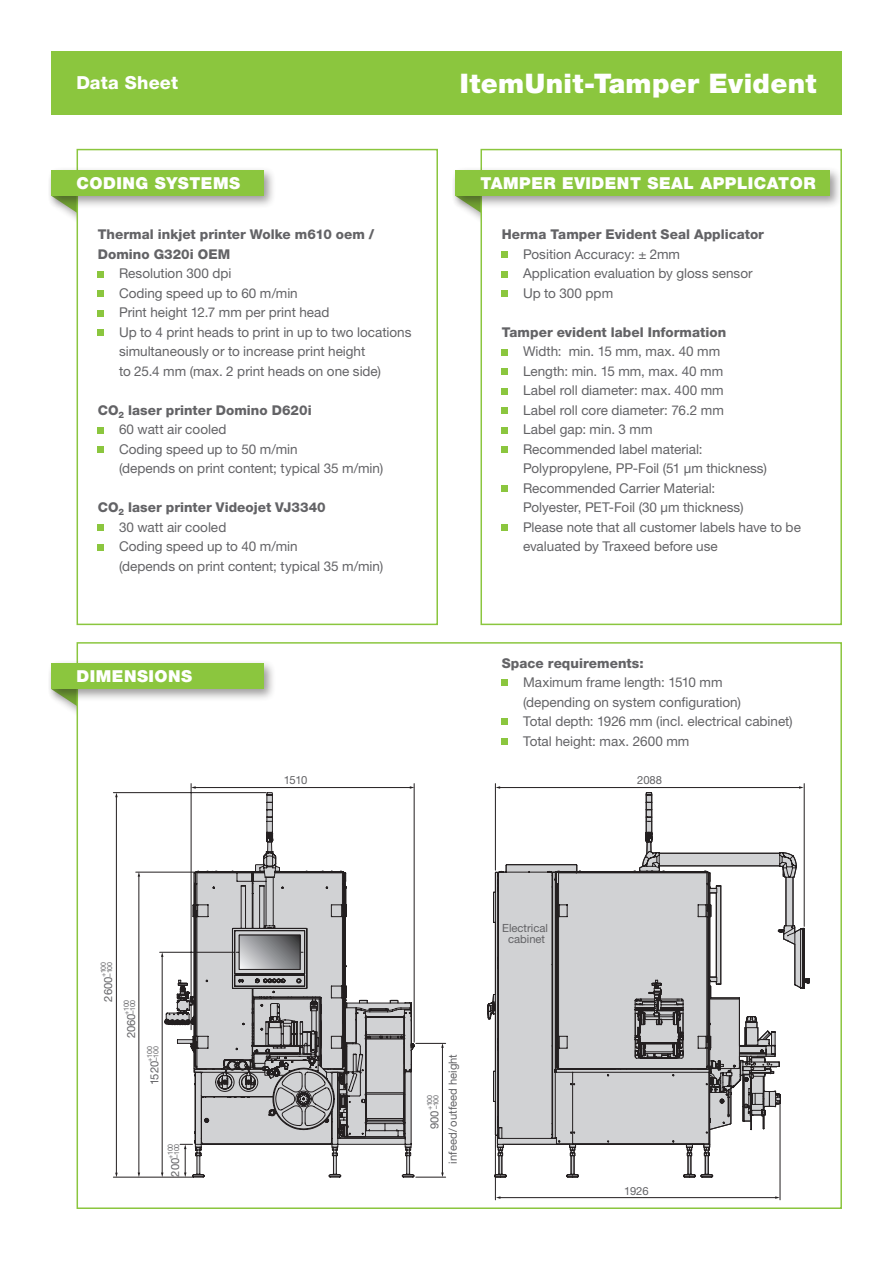
<style>
.page{position:relative;width:893px;height:1263px;background:#fff}
.page>*{position:absolute;margin:0;border:0;box-sizing:border-box;transform-origin:0 0}
.t1{font:900 27px "Helvetica Neue LT Pro";letter-spacing:.015em;color:#fff}
.t2{font:800 18px "Helvetica Neue LT Pro";letter-spacing:.01em;color:#fff}
.t3{font:900 16.5px "Helvetica Neue LT Pro";letter-spacing:.03em;color:#fff}
.t4{font:13.5px/19.5px "Helvetica Neue LT Pro";color:#636366}
.t5{font:800 13.5px/19.5px "Helvetica Neue LT Pro";letter-spacing:.005em;color:#636366}
.t6{font:11.25px/11.2px "Helvetica Neue LT Pro";color:#636366;text-align:center}
.t7{font:7.05px/6.3px "Helvetica Neue LT Pro";letter-spacing:-.05em;color:#636366;text-align:right}
.s1{font-weight:800}
.s2{font-size:7.05px}
.s3{font-size:11.25px}
</style>
<div class="page">
<svg style="left:60px;top:702px;width:17px;height:13px"></svg>
<svg style="left:193px;top:864px;width:221px;height:314px"></svg>
<svg style="left:348px;top:872px;width:98px;height:306px"></svg>
<hr style="left:495px;top:784px;width:1px;height:86px;background:#231f20">
<hr style="left:804px;top:784px;width:1px;height:142px;background:#231f20">
<svg style="left:487px;top:786px;width:323px;height:392px"></svg>
<hr style="left:416px;top:1043px;width:30px;height:1px;background:#231f20">
<hr style="left:160px;top:952px;width:74px;height:1px;background:#231f20">
<hr style="left:113px;top:792px;width:153px;height:1px;background:#231f20">
<hr style="left:416px;top:1177px;width:30px;height:1px;background:#231f20">
<hr style="left:113px;top:1177px;width:80px;height:1px;background:#231f20">
<hr style="left:191px;top:784px;width:1px;height:246px;background:#231f20">
<hr style="left:414px;top:784px;width:1px;height:258px;background:#231f20">
<svg style="left:180px;top:1144px;width:12px;height:33px"></svg>
<hr style="left:162px;top:956px;width:1px;height:217px;background:#231f20">
<hr style="left:116px;top:796px;width:1px;height:377px;background:#231f20">
<hr style="left:136px;top:872px;width:59px;height:1px;background:#231f20">
<hr style="left:139px;top:876px;width:1px;height:297px;background:#231f20">
<hr style="left:442px;top:1047px;width:1px;height:126px;background:#231f20">
<svg style="left:441px;top:1043px;width:3px;height:5px"></svg>
<svg style="left:441px;top:1172px;width:3px;height:5px"></svg>
<hr style="left:195px;top:787px;width:216px;height:1px;background:#231f20">
<svg style="left:161px;top:786px;width:187px;height:351px"></svg>
<hr style="left:500px;top:1197px;width:276px;height:1px;background:#231f20">
<svg style="left:775px;top:1196px;width:5px;height:3px"></svg>
<hr style="left:495px;top:1136px;width:1px;height:64px;background:#231f20">
<hr style="left:780px;top:1104px;width:1px;height:96px;background:#231f20">
<svg style="left:463px;top:208px;width:17px;height:11px"></svg>
<div style="left:480px;top:149px;width:362px;height:476px;background:#fff;border:2px solid #8bc63e"></div>
<div style="left:451px;top:166px;width:391px;height:42px;background:#231f20;opacity:.45"></div>
<div style="left:455px;top:170px;width:374px;height:26px;background:#8bc63e"></div>
<svg style="left:59px;top:208px;width:18px;height:14px"></svg>
<div style="left:77px;top:149px;width:361px;height:476px;background:#fff;border:2px solid #8bc63e"></div>
<div style="left:47px;top:166px;width:230px;height:42px;background:#231f20;opacity:.45"></div>
<div style="left:51px;top:170px;width:213px;height:26px;background:#8bc63e"></div>
<div style="left:47px;top:660px;width:230px;height:42px;background:#231f20;opacity:.45"></div>
<div style="left:51px;top:663px;width:213px;height:26px;background:#8bc63e"></div>
<div style="left:51px;top:51px;width:791px;height:64px;background:#8bc63e"></div>
<svg style="left:98px;top:271px;width:6px;height:6px"></svg>
<div style="left:98px;top:290px;width:6px;height:7px;background:#8bc63e"></div>
<svg style="left:98px;top:310px;width:6px;height:6px"></svg>
<div style="left:98px;top:329px;width:6px;height:7px;background:#8bc63e"></div>
<svg style="left:98px;top:427px;width:6px;height:6px"></svg>
<div style="left:98px;top:446px;width:6px;height:7px;background:#8bc63e"></div>
<div style="left:98px;top:524px;width:6px;height:7px;background:#8bc63e"></div>
<svg style="left:98px;top:544px;width:6px;height:6px"></svg>
<div style="left:502px;top:251px;width:6px;height:7px;background:#8bc63e"></div>
<svg style="left:502px;top:271px;width:6px;height:6px"></svg>
<div style="left:502px;top:290px;width:6px;height:7px;background:#8bc63e"></div>
<svg style="left:502px;top:349px;width:6px;height:6px"></svg>
<div style="left:502px;top:368px;width:6px;height:7px;background:#8bc63e"></div>
<svg style="left:502px;top:388px;width:6px;height:6px"></svg>
<div style="left:502px;top:407px;width:6px;height:7px;background:#8bc63e"></div>
<svg style="left:502px;top:427px;width:6px;height:6px"></svg>
<div style="left:502px;top:446px;width:6px;height:7px;background:#8bc63e"></div>
<div style="left:502px;top:485px;width:6px;height:7px;background:#8bc63e"></div>
<div style="left:502px;top:524px;width:6px;height:7px;background:#8bc63e"></div>
<svg style="left:502px;top:680px;width:6px;height:6px"></svg>
<svg style="left:502px;top:719px;width:6px;height:6px"></svg>
<div style="left:502px;top:738px;width:6px;height:7px;background:#8bc63e"></div>
<h2 class="t2" style="left:77px;top:72px;width:103px">Data Sheet</h2>
<h1 class="t1" style="left:460px;top:67px;width:358px">ITEMUNIT-TAMPER EVIDENT</h1>
<p class="t3" style="left:77px;top:173px;width:114px">CODING SYSTE</p>
<p class="t3" style="left:213px;top:173px;width:28px">MS</p>
<p class="t3" style="left:480px;top:173px;width:180px">TAMPER EVIDENT SEA</p>
<p class="t3" style="left:683px;top:173px;width:129px">L APPLICATOR</p>
<p class="t5" style="left:98px;top:225px;width:278px">Thermal inkjet printer Wolke m610 oem /<br>Domino G320i OEM</p>
<p class="t4" style="left:119px;top:264px;width:294px">Resolution 300 dpi<br>Coding speed up to 60 m/min<br>Print height 12.7 mm per print head<br>Up to 4 print heads to print in up to two locations simultaneously or to increase print height<br>to 25.4 mm (max. 2 print heads on one side)</p>
<p class="t4" style="left:119px;top:400px;width:266px;text-indent:-21px"><span class="s1">CO</span><sub>2</sub> <span class="s1">laser printer Domino D620i<br></span>60 watt air cooled<br>Coding speed up to 50 m/min<br>(depends on print content; typical 35 m/min)</p>
<p class="t4" style="left:119px;top:498px;width:266px;text-indent:-21px"><span class="s1">CO</span><sub>2</sub> <span class="s1">laser printer Videojet VJ3340<br></span>30 watt air cooled<br>Coding speed up to 40 m/min<br>(depends on print content; typical 35 m/min)</p>
<p class="t3" style="left:77px;top:666px;width:117px">DIMENSIONS</p>
<p class="t6" style="left:284px;top:774px;width:25px">1510</p>
<p class="t5" style="left:502px;top:225px;width:264px">Herma Tamper Evident Seal Applicator</p>
<p class="t4" style="left:523px;top:244px;width:231px">Position Accuracy: ± 2mm<br>Application evaluation by gloss sensor<br>Up to 300 ppm</p>
<p class="t5" style="left:502px;top:322px;width:226px">Tamper evident label Information</p>
<p class="t4" style="left:523px;top:342px;width:279px">Width: min. 15 mm, max. 40 mm<br>Length: min. 15 mm, max. 40 mm<br>Label roll diameter: max. 400 mm<br>Label roll core diameter: 76.2 mm<br>Label gap: min. 3 mm<br>Recommended label material:<br>Polypropylene, PP-Foil (51 µm thickness)<br>Recommended Carrier Material:<br>Polyester, PET-Foil (30 µm thickness)<br>Please note that all customer labels have to be evaluated by Traxeed before use</p>
<p class="t5" style="left:502px;top:653px;width:143px">Space requirements:</p>
<p class="t4" style="left:523px;top:672px;width:271px">Maximum frame length: 1510 mm (depending on system configuration)<br>Total depth: 1926 mm (incl. electrical cabinet)<br>Total height: max. 2600 mm</p>
<p class="t6" style="left:637px;top:774px;width:27px">2088</p>
<p class="t7" style="left:100px;top:977px;width:16px;rotate:-90deg">+100</p>
<p class="t6" style="left:102px;top:1002px;width:41px;rotate:-90deg">2600<span class="s2">–100</span></p>
<p class="t7" style="left:123px;top:1014px;width:16px;rotate:-90deg">+100</p>
<p class="t6" style="left:125px;top:1038px;width:40px;rotate:-90deg">2060<span class="s2">–100</span></p>
<p class="t7" style="left:146px;top:1061px;width:16px;rotate:-90deg">+100</p>
<p class="t6" style="left:149px;top:1085px;width:40px;rotate:-90deg">1520<span class="s2">–100</span></p>
<p class="t7" style="left:167px;top:1177px;width:35px;rotate:-90deg">+100<br><span class="s3">200</span>–100</p>
<p class="t6" style="left:502px;top:922px;width:47px">Electrical cabinet</p>
<p class="t7" style="left:426px;top:1129px;width:36px;rotate:-90deg">+100<br><span class="s3">900</span> –100</p>
<p class="t6" style="left:447px;top:1163px;width:111px;rotate:-90deg">infeed/outfeed height</p>
<p class="t6" style="left:624px;top:1185px;width:26px">1926</p>
</div>
